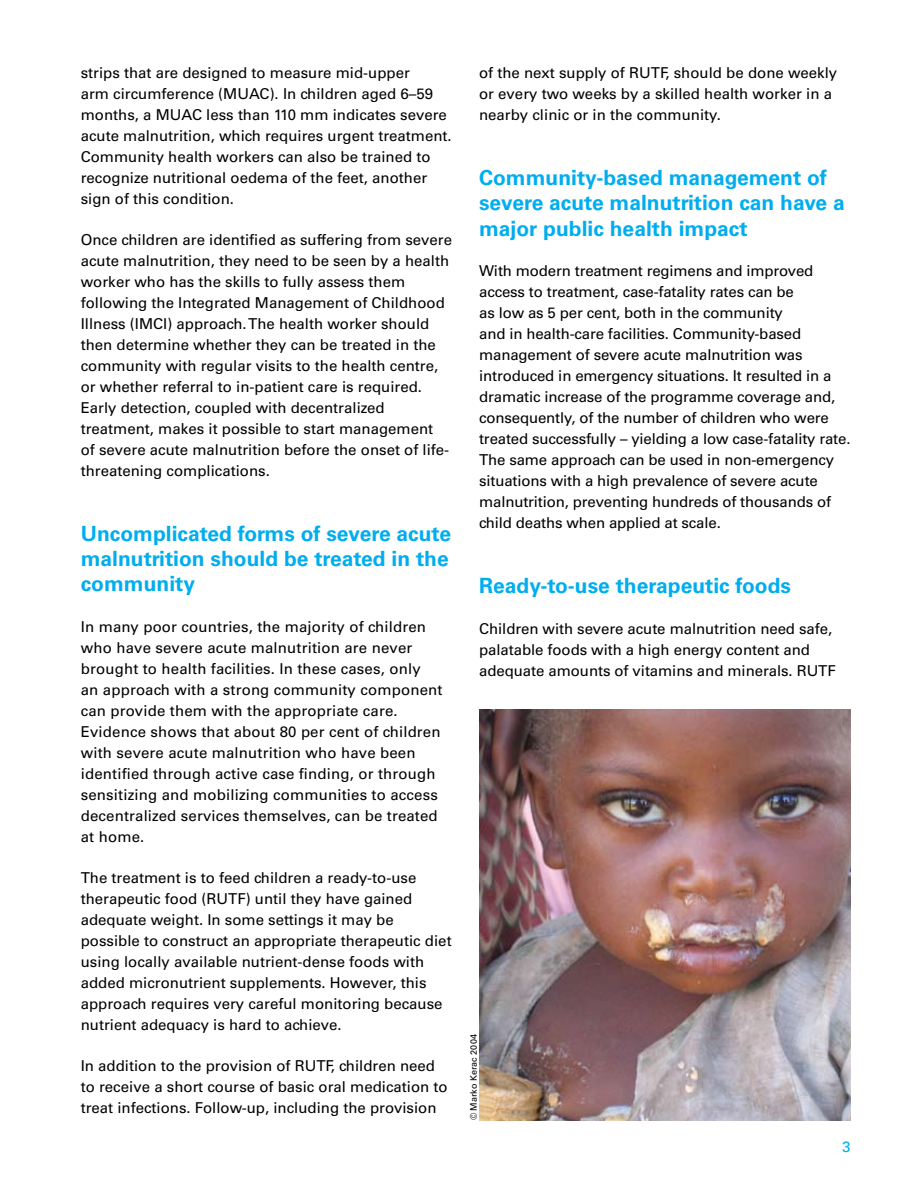
<style>
.page{position:relative;width:918px;height:1188px;background:#fff}
.page>*{position:absolute;margin:0;border:0;box-sizing:border-box;transform-origin:0 0}
.t1{font:700 21px/25.2px "Univers LT Std";color:#00adef;text-align:justify}
.t2{font:15px/21px "Univers LT Std";color:#000}
.t3{font:15px "Univers LT Std";color:#00adef}
.t4{font:9px "Univers LT Std";color:#000}
</style>
<div class="page">
<img style="left:479px;top:709px;width:371px;height:411px">
<p class="t2" style="left:81px;top:63px;width:372px">strips that are designed to measure mid-upper<br>arm circumference (MUAC). In children aged 6–59 months, a MUAC less than 110 mm indicates severe acute malnutrition, which requires urgent treatment.<br>Community health workers can also be trained to recognize nutritional oedema of the feet, another sign of this condition.</p>
<p class="t2" style="left:81px;top:229px;width:373px">Once children are identified as suffering from severe acute malnutrition, they need to be seen by a health worker who has the skills to fully assess them following the Integrated Management of Childhood Illness (IMCI) approach. The health worker should then determine whether they can be treated in the community with regular visits to the health centre, or whether referral to in-patient care is required.<br>Early detection, coupled with decentralized treatment, makes it possible to start management<br>of severe acute malnutrition before the onset of life&shy;threatening complications.</p>
<h1 class="t1" style="left:81px;top:521px;width:372px">Uncomplicated forms of severe acute malnutrition should be treated in the community</h1>
<p class="t2" style="left:81px;top:616px;width:363px">In many poor countries, the majority of children who have severe acute malnutrition are never brought to health facilities. In these cases, only<br>an approach with a strong community component can provide them with the appropriate care.<br>Evidence shows that about 80 per cent of children with severe acute malnutrition who have been identified through active case finding, or through sensitizing and mobilizing communities to access decentralized services themselves, can be treated at home.</p>
<p class="t2" style="left:81px;top:867px;width:372px">The treatment is to feed children a ready-to-use therapeutic food (RUTF) until they have gained adequate weight. In some settings it may be possible to construct an appropriate therapeutic diet using locally available nutrient-dense foods with added micronutrient supplements. However, this approach requires very careful monitoring because nutrient adequacy is hard to achieve.</p>
<p class="t2" style="left:81px;top:1055px;width:368px">In addition to the provision of RUTF, children need to receive a short course of basic oral medication to treat infections. Follow-up, including the provision</p>
<p class="t2" style="left:479px;top:63px;width:360px">of the next supply of RUTF, should be done weekly or every two weeks by a skilled health worker in a nearby clinic or in the community.</p>
<h1 class="t1" style="left:479px;top:165px;width:367px;text-align:left">Community-based management of severe acute malnutrition can have a major public health impact</h1>
<p class="t2" style="left:479px;top:261px;width:373px">With modern treatment regimens and improved access to treatment, case-fatality rates can be<br>as low as 5 per cent, both in the community<br>and in health-care facilities. Community-based management of severe acute malnutrition was introduced in emergency situations. It resulted in a dramatic increase of the programme coverage and, consequently, of the number of children who were treated successfully – yielding a low case-fatality rate.<br>The same approach can be used in non-emergency situations with a high prevalence of severe acute malnutrition, preventing hundreds of thousands of child deaths when applied at scale.</p>
<h1 class="t1" style="left:479px;top:573px;width:313px">Ready-to-use therapeutic foods</h1>
<p class="t2" style="left:479px;top:618px;width:358px">Children with severe acute malnutrition need safe, palatable foods with a high energy content and adequate amounts of vitamins and minerals. RUTF</p>
<p class="t4" style="left:468px;top:1120px;width:87px;rotate:-90deg">© Marko Kerac 2004</p>
<p class="t3" style="left:842px;top:1137px;width:10px">3</p>
</div>
